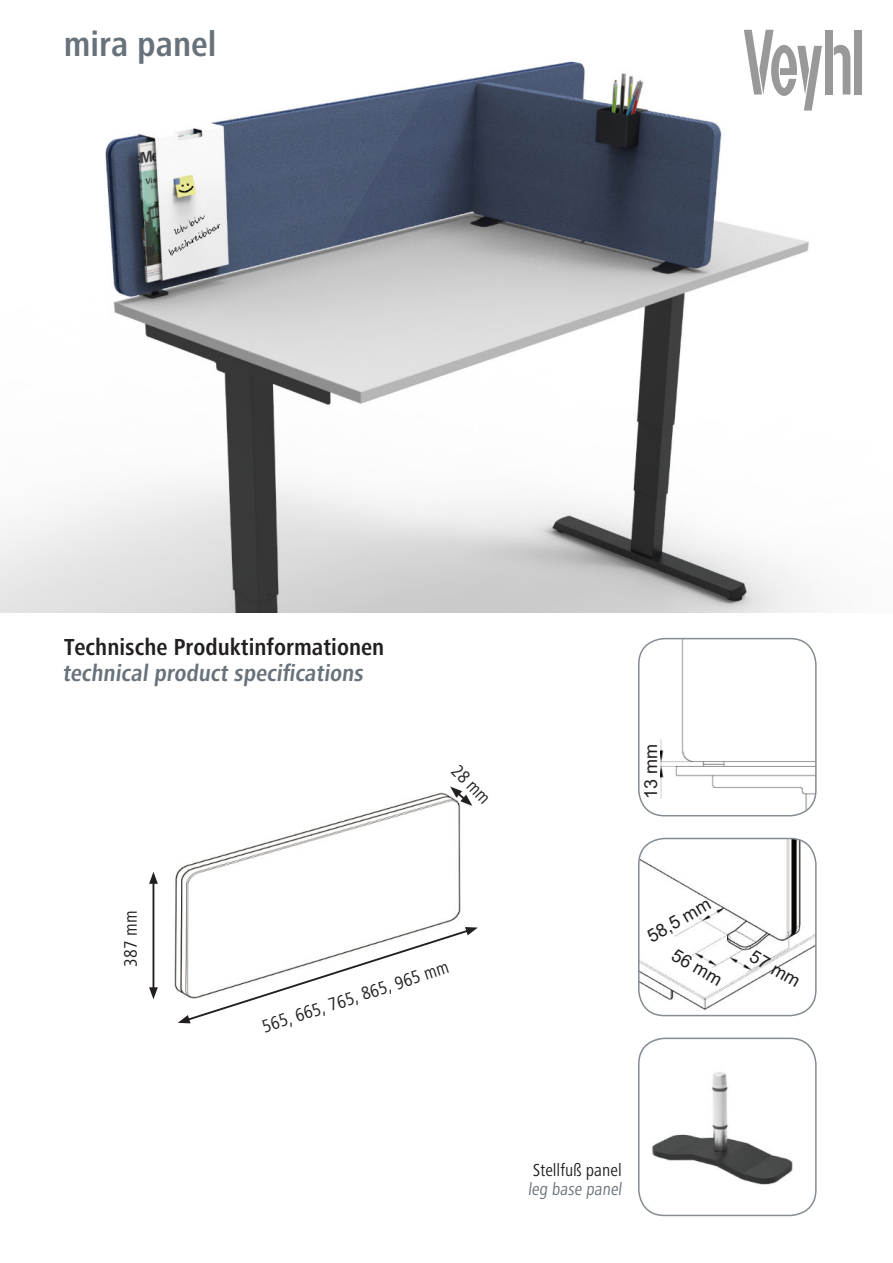
<style>
.page{position:relative;width:893px;height:1263px;background:#fff}
.page>*{position:absolute;margin:0;border:0;box-sizing:border-box;transform-origin:0 0}
.t1{font:700 condensed 36px "Frutiger Next";color:#68727b}
.t2{font:700 condensed 24px "Frutiger Next";color:#231f20}
.t3{font:700 condensed 24px "Frutiger Next";color:#68727b}
.t4{font:condensed 18.75px "Frutiger Next";color:#231f20}
.t5{font:18px "Arial";color:#231f20}
.t6{font:condensed 18px "Frutiger Next";color:#231f20}
.t7{font:condensed 18px "Frutiger Next";color:#68727b}
</style>
<div class="page">
<img style="left:0;top:29px;width:862px;height:583px">
<img style="left:639px;top:639px;width:177px;height:177px;border-radius:26px">
<div style="left:638px;top:638px;width:179px;height:178px;border:2px solid #868c94;border-radius:26px"></div>
<img style="left:639px;top:838px;width:177px;height:177px;border-radius:26px">
<div style="left:638px;top:838px;width:179px;height:178px;border:2px solid #868c94;border-radius:26px"></div>
<img style="left:639px;top:1038px;width:177px;height:177px;border-radius:26px">
<div style="left:638px;top:1037px;width:179px;height:179px;border:2px solid #868c94;border-radius:26px"></div>
<div style="left:644px;top:744px;width:15px;height:55px;background:#fff"></div>
<img style="left:152px;top:786px;width:321px;height:238px">
<div style="left:825px;top:30px;width:7px;height:65px;background:#999"></div>
<svg style="left:834px;top:42px;width:16px;height:53px"></svg>
<svg style="left:744px;top:30px;width:78px;height:81px"></svg>
<div style="left:854px;top:30px;width:7px;height:65px;background:#999"></div>
<svg style="left:178px;top:927px;width:300px;height:96px"></svg>
<hr style="left:153px;top:880px;width:1px;height:110px;background:#231f20">
<svg style="left:149px;top:872px;width:9px;height:12px"></svg>
<svg style="left:149px;top:987px;width:9px;height:12px"></svg>
<svg style="left:450px;top:787px;width:22px;height:19px"></svg>
<h1 class="t1" style="left:64px;top:27px;width:154px">mira panel</h1>
<p class="t2" style="left:64px;top:636px;width:322px">Technische Produktinformationen</p>
<p class="t3" style="left:62px;top:661px;width:305px">technical product specifications</p>
<p class="t4" style="left:461px;top:761px;width:49px;rotate:46deg">28 mm</p>
<p class="t4" style="left:122px;top:966px;width:57px;rotate:-90deg">387 mm</p>
<p class="t4" style="left:260px;top:1018px;width:197px;rotate:-18deg">565, 665, 765, 865, 965 mm</p>
<p class="t5" style="left:644px;top:799px;width:57px;rotate:-90deg">13 mm</p>
<p class="t5" style="left:645px;top:931px;width:72px;rotate:-30deg">58,5 mm</p>
<p class="t5" style="left:677px;top:947px;width:57px;rotate:30deg">56 mm</p>
<p class="t5" style="left:754px;top:949px;width:57px;rotate:30deg">57 mm</p>
<p class="t6" style="left:533px;top:1161px;width:90px">Stellfuß panel</p>
<p class="t7" style="left:528px;top:1181px;width:97px">leg base panel</p>
</div>
